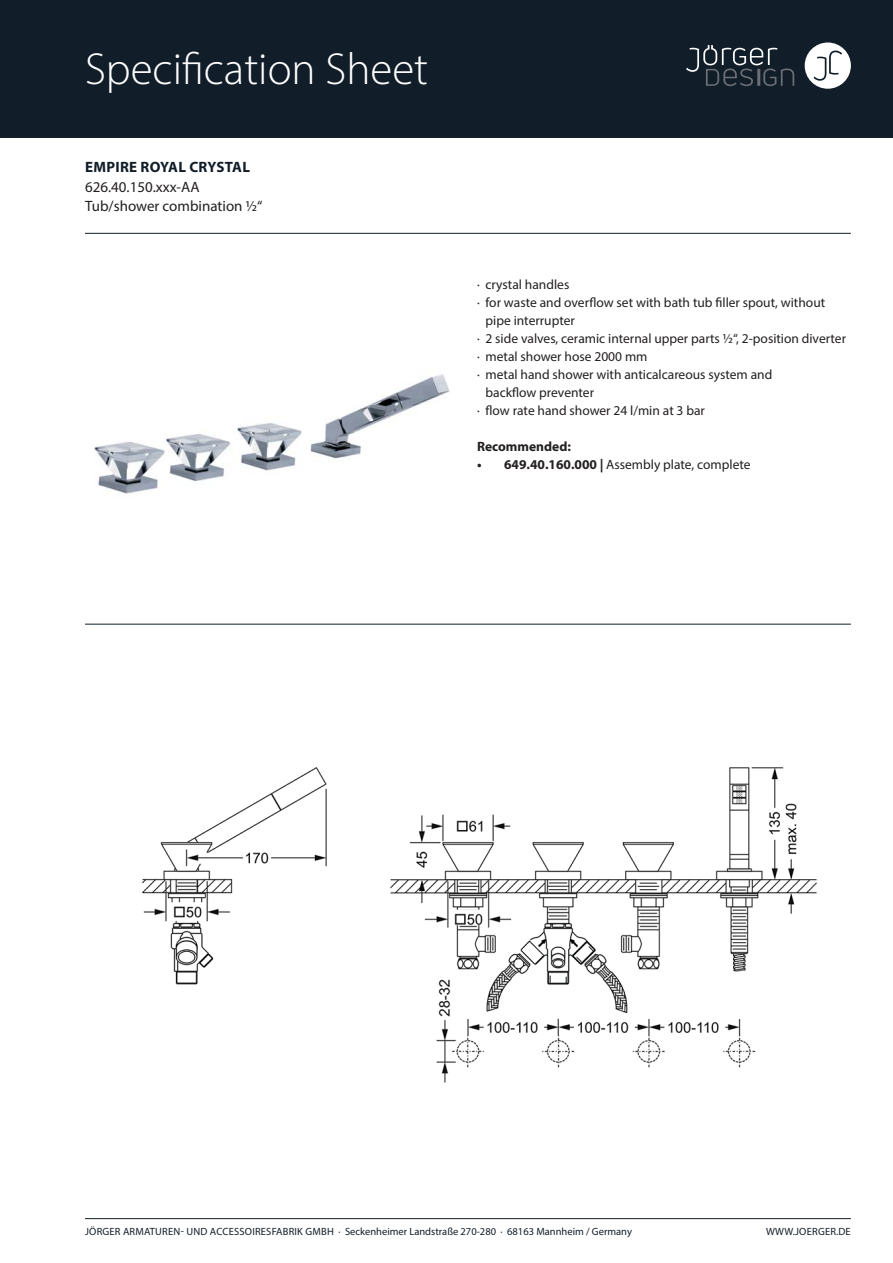
<style>
.page{position:relative;width:893px;height:1263px;background:#fff}
.page>*{position:absolute;margin:0;border:0;box-sizing:border-box;transform-origin:0 0}
.t1{font:300 45px "Myriad Pro";color:#fff}
.t2{font:15px "Myriad Pro";color:#231f20}
.t3{font:700 15px "Myriad Pro";letter-spacing:.02em;color:#111e29}
.t4{font:13.5px "Myriad Pro";color:#231f20}
.t5{font:700 13.5px "Myriad Pro";color:#231f20}
.t6{font:10.5px "Myriad Pro";letter-spacing:.005em;color:#111e29}
.s1{font-weight:700}
</style>
<div class="page">
<div style="left:0;top:0;width:893px;height:138px;background:#111e29"></div>
<div style="left:805px;top:43px;width:46px;height:46px;background:#fff;border-radius:50%"></div>
<svg style="left:814px;top:51px;width:28px;height:30px"></svg>
<svg style="left:686px;top:45px;width:108px;height:41px"></svg>
<hr style="left:85px;top:1218px;width:766px;height:1px;background:#111e29">
<hr style="left:85px;top:233px;width:766px;height:1px;background:#111e29">
<hr style="left:85px;top:624px;width:766px;height:1px;background:#111e29">
<img style="left:94px;top:374px;width:356px;height:120px">
<img style="left:142px;top:767px;width:675px;height:316px">
<h1 class="t1" style="left:85px;top:52px;width:345px">Specification Sheet</h1>
<p class="t3" style="left:85px;top:161px;width:166px">EMPIRE ROYAL CRYSTAL</p>
<p class="t2" style="left:85px;top:200px;width:179px">Tub/shower combination ½“</p>
<p class="t2" style="left:85px;top:181px;width:116px">626.40.150.xxx-AA</p>
<p class="t4" style="left:477px;top:279px;width:94px">· crystal handles</p>
<p class="t4" style="left:477px;top:297px;width:350px">· for waste and overflow set with bath tub filler spout, without</p>
<p class="t4" style="left:485px;top:315px;width:91px">pipe interrupter</p>
<p class="t4" style="left:477px;top:333px;width:371px">· 2 side valves, ceramic internal upper parts ½“, 2-position diverter</p>
<p class="t4" style="left:477px;top:351px;width:172px">· metal shower hose 2000 mm</p>
<p class="t4" style="left:477px;top:369px;width:297px">· metal hand shower with anticalcareous system and</p>
<p class="t4" style="left:485px;top:387px;width:110px">backflow preventer</p>
<p class="t4" style="left:477px;top:405px;width:229px">· flow rate hand shower 24 l/min at 3 bar</p>
<p class="t5" style="left:477px;top:441px;width:95px">Recommended:</p>
<p class="t4" style="left:477px;top:459px;width:275px"><span class="s1">• 649.40.160.000 |</span> Assembly plate, complete</p>
<p class="t6" style="left:85px;top:1228px;width:548px">JÖRGER ARMATUREN- UND ACCESSOIRESFABRIK GMBH · Seckenheimer Landstraße 270-280 · 68163 Mannheim / Germany</p>
<p class="t6" style="left:766px;top:1228px;width:86px">WWW.JOERGER.DE</p>
</div>
